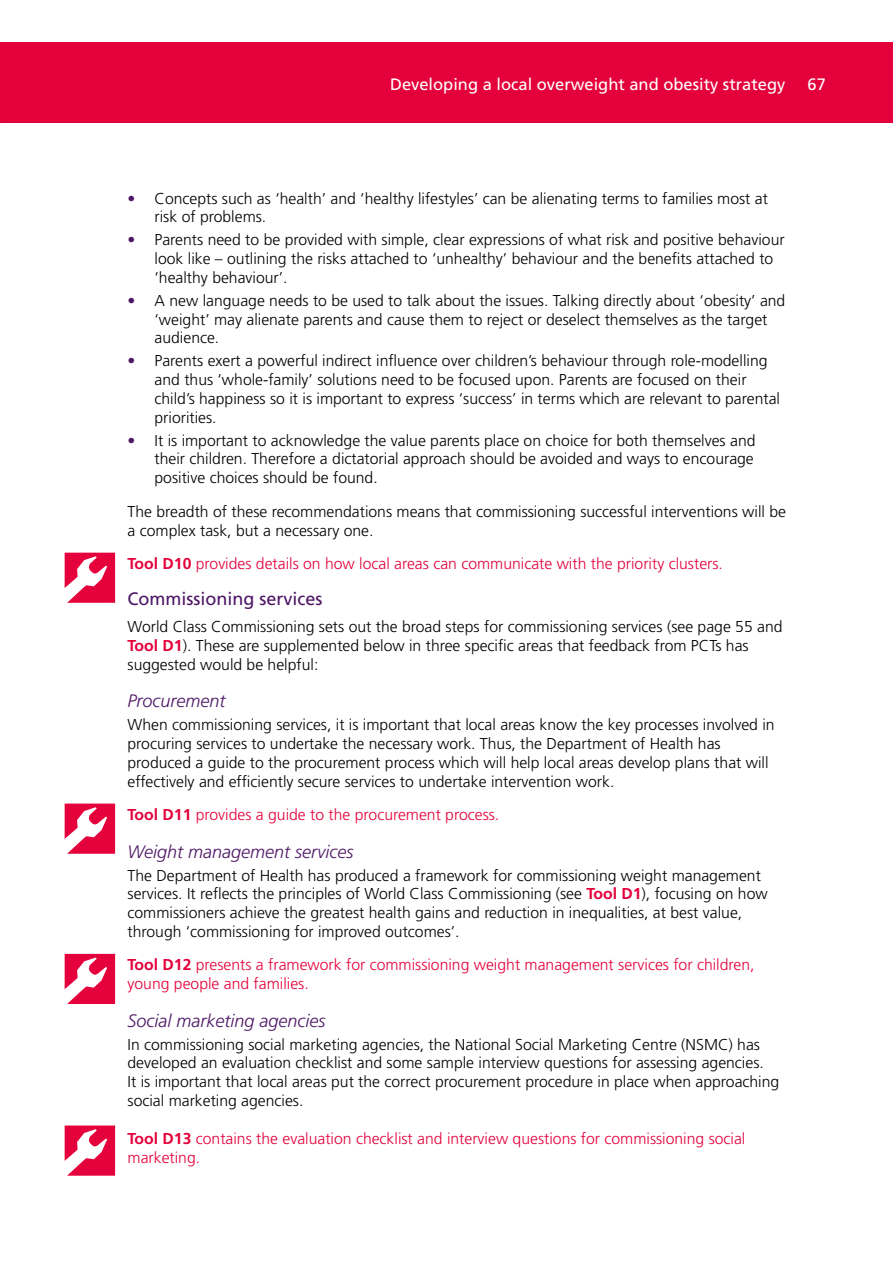
<style>
.page{position:relative;width:893px;height:1263px;background:#fff}
.page>*{position:absolute;margin:0;border:0;box-sizing:border-box;transform-origin:0 0}
.t1{font:italic 300 18px "Frutiger";color:#4d1665}
.t2{font:18px "Frutiger";color:#4d1665}
.t3{font:16.5px "Frutiger";color:#fff}
.t4{font:300 15.75px/18.8px "Frutiger";color:#000}
.t5{font:300 15.75px/18.8px "Frutiger";color:#e4003b}
.s1{font-weight:400;color:#4d1665}
.s2{font-weight:700}
.s3{font-weight:700;color:#e4003b}
</style>
<div class="page">
<div style="left:0;top:43px;width:893px;height:80px;background:#e4003b"></div>
<svg style="left:65px;top:553px;width:50px;height:50px"></svg>
<svg style="left:65px;top:803px;width:50px;height:51px"></svg>
<svg style="left:65px;top:954px;width:50px;height:50px"></svg>
<svg style="left:65px;top:1125px;width:50px;height:51px"></svg>
<p class="t3" style="left:390px;top:75px;width:397px">Developing a local overweight and obesity strategy</p>
<p class="t3" style="left:807px;top:75px;width:20px">67</p>
<p class="t4" style="left:155px;top:189px;width:615px;text-indent:-27px"><span class="s1">•</span> Concepts such as ‘health’ and ‘healthy lifestyles’ can be alienating terms to families most at risk of problems.</p>
<p class="t4" style="left:155px;top:231px;width:632px;text-indent:-27px"><span class="s1">•</span> Parents need to be provided with simple, clear expressions of what risk and positive behaviour look like – outlining the risks attached to ‘unhealthy’ behaviour and the benefits attached to ‘healthy behaviour’.</p>
<p class="t4" style="left:155px;top:291px;width:632px;text-indent:-27px"><span class="s1">•</span> A new language needs to be used to talk about the issues. Talking directly about ‘obesity’ and ‘weight’ may alienate parents and cause them to reject or deselect themselves as the target audience.</p>
<p class="t4" style="left:155px;top:352px;width:627px;text-indent:-27px"><span class="s1">•</span> Parents exert a powerful indirect influence over children’s behaviour through role-modelling and thus ‘whole-family’ solutions need to be focused upon. Parents are focused on their child’s happiness so it is important to express ‘success’ in terms which are relevant to parental priorities.</p>
<p class="t4" style="left:155px;top:431px;width:602px;text-align:justify;text-indent:-27px"><span class="s1">•</span> It is important to acknowledge the value parents place on choice for both themselves and their children. Therefore a dictatorial approach should be avoided and ways to encourage positive choices should be found.</p>
<p class="t4" style="left:128px;top:502px;width:660px">The breadth of these recommendations means that commissioning successful interventions will be a complex task, but a necessary one.</p>
<h3 class="t5" style="left:128px;top:554px;width:597px"><span class="s2">Tool D10</span> provides details on how local areas can communicate with the priority clusters.</h3>
<h3 class="t2" style="left:128px;top:588px;width:197px">Commissioning services</h3>
<p class="t4" style="left:128px;top:617px;width:656px">World Class Commissioning sets out the broad steps for commissioning services (see page 55 and<br><span class="s3">Tool D1</span>). These are supplemented below in three specific areas that feedback from PCTs has suggested would be helpful:</p>
<p class="t1" style="left:128px;top:691px;width:99px">Procurement</p>
<p class="t4" style="left:128px;top:715px;width:648px">When commissioning services, it is important that local areas know the key processes involved in procuring services to undertake the necessary work. Thus, the Department of Health has produced a guide to the procurement process which will help local areas develop plans that will effectively and efficiently secure services to undertake intervention work.</p>
<h3 class="t5" style="left:128px;top:805px;width:373px"><span class="s2">Tool D11</span> provides a guide to the procurement process.</h3>
<p class="t1" style="left:128px;top:841px;width:227px">Weight management services</p>
<p class="t4" style="left:128px;top:866px;width:642px">The Department of Health has produced a framework for commissioning weight management services. It reflects the principles of World Class Commissioning (see <span class="s3">Tool D1</span>), focusing on how commissioners achieve the greatest health gains and reduction in inequalities, at best value, through ‘commissioning for improved outcomes’.</p>
<h3 class="t5" style="left:128px;top:955px;width:628px"><span class="s2">Tool D12</span> presents a framework for commissioning weight management services for children, young people and families.</h3>
<p class="t1" style="left:128px;top:1010px;width:200px">Social marketing agencies</p>
<p class="t4" style="left:128px;top:1035px;width:653px">In commissioning social marketing agencies, the National Social Marketing Centre (NSMC) has developed an evaluation checklist and some sample interview questions for assessing agencies.<br>It is important that local areas put the correct procurement procedure in place when approaching social marketing agencies.</p>
<h3 class="t5" style="left:128px;top:1129px;width:619px"><span class="s2">Tool D13</span> contains the evaluation checklist and interview questions for commissioning social marketing.</h3>
</div>
